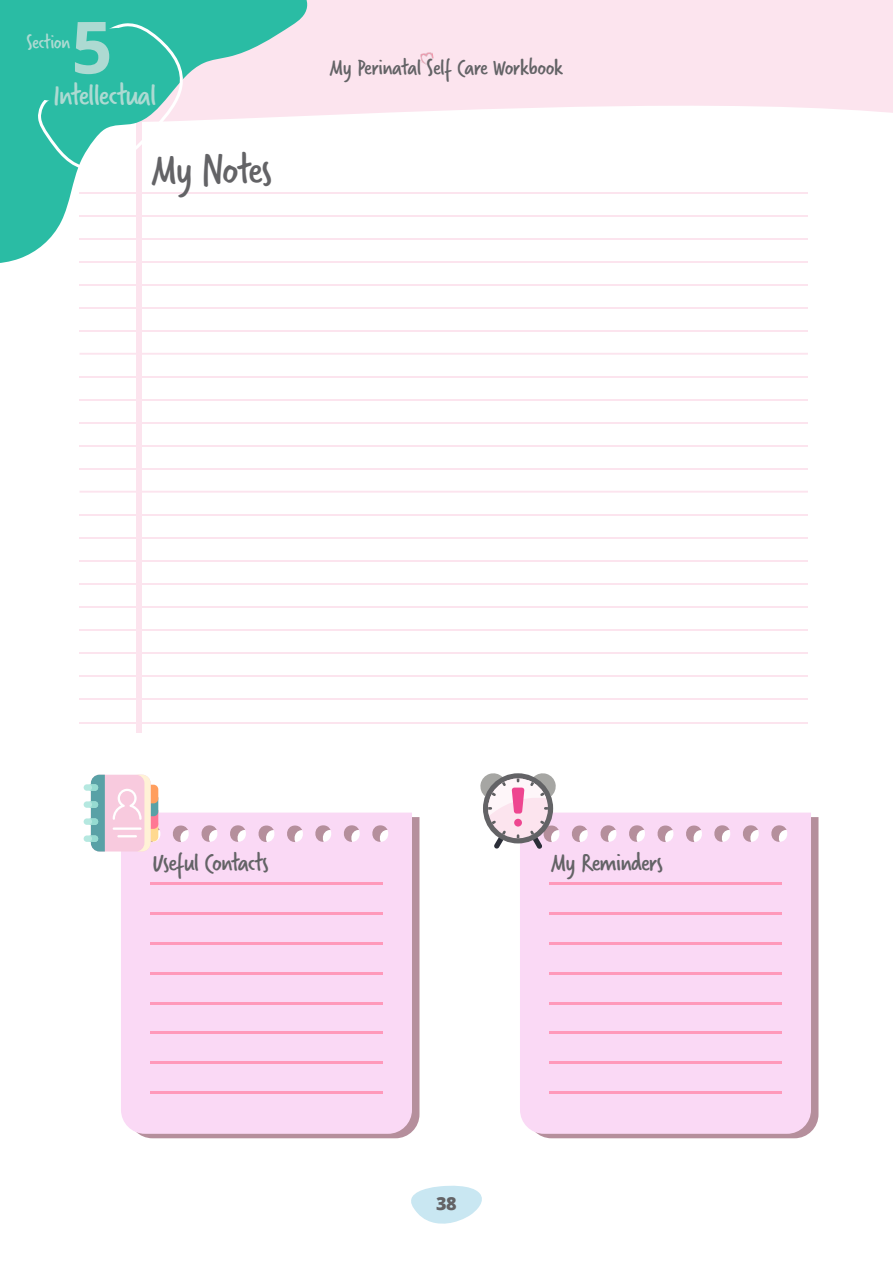
<style>
.page{position:relative;width:893px;height:1263px;background:#fff}
.page>*{position:absolute;margin:0;border:0;box-sizing:border-box;transform-origin:0 0}
.Title_60_pt{font:700 72px "Open Sans";color:#addad2}
.Title_80_pt{font:45px "Verveine";letter-spacing:-.03em;color:#636366}
.Title_80_pt-2{font:32.4px "Verveine";letter-spacing:-.03em;color:#addad2}
.Title_80_pt-3{font:27px "Verveine";letter-spacing:-.03em;color:#636366}
.t1{font:24px "Verveine";letter-spacing:-.02em;color:#636366}
.Title_60_pt-2{font:21.6px "Verveine";letter-spacing:-.03em;color:#addad2}
.t2{font:800 18px "Open Sans";color:#636366}
</style>
<div class="page">
<div style="left:308px;top:0;width:585px;height:116px;background:#fce4ee"></div>
<hr style="left:79px;top:192px;width:729px;height:2px;background:#fce4ee">
<hr style="left:79px;top:215px;width:729px;height:2px;background:#fce4ee">
<hr style="left:79px;top:238px;width:729px;height:2px;background:#fce4ee">
<hr style="left:79px;top:261px;width:729px;height:2px;background:#fce4ee">
<hr style="left:79px;top:284px;width:729px;height:2px;background:#fce4ee">
<hr style="left:79px;top:307px;width:729px;height:2px;background:#fce4ee">
<hr style="left:79px;top:330px;width:729px;height:2px;background:#fce4ee">
<svg style="left:79px;top:353px;width:729px;height:2px"></svg>
<hr style="left:79px;top:376px;width:729px;height:2px;background:#fce4ee">
<hr style="left:79px;top:399px;width:729px;height:2px;background:#fce4ee">
<hr style="left:79px;top:445px;width:729px;height:2px;background:#fce4ee">
<hr style="left:79px;top:468px;width:729px;height:2px;background:#fce4ee">
<svg style="left:79px;top:491px;width:729px;height:2px"></svg>
<hr style="left:79px;top:514px;width:729px;height:2px;background:#fce4ee">
<hr style="left:79px;top:537px;width:729px;height:2px;background:#fce4ee">
<hr style="left:79px;top:560px;width:729px;height:2px;background:#fce4ee">
<hr style="left:79px;top:583px;width:729px;height:2px;background:#fce4ee">
<hr style="left:79px;top:606px;width:729px;height:2px;background:#fce4ee">
<hr style="left:79px;top:629px;width:729px;height:1px;background:#fce4ee">
<hr style="left:79px;top:652px;width:729px;height:1px;background:#fce4ee">
<hr style="left:79px;top:675px;width:729px;height:1px;background:#fce4ee">
<hr style="left:79px;top:698px;width:729px;height:1px;background:#fce4ee">
<div style="left:136px;top:121px;width:5px;height:611px;background:#fce4ee"></div>
<hr style="left:79px;top:722px;width:729px;height:1px;background:#fce4ee">
<hr style="left:79px;top:422px;width:729px;height:2px;background:#fce4ee">
<svg style="left:411px;top:1185px;width:71px;height:39px"></svg>
<img style="left:420px;top:52px;width:15px;height:14px">
<div style="left:139px;top:817px;width:280px;height:321px;background:#b58f9c"></div>
<div style="left:121px;top:812px;width:291px;height:322px;background:#fad9f5"></div>
<hr style="left:150px;top:882px;width:233px;height:3px;background:#ff99ba">
<hr style="left:150px;top:912px;width:233px;height:3px;background:#ff99ba">
<hr style="left:150px;top:942px;width:233px;height:3px;background:#ff99ba">
<hr style="left:150px;top:972px;width:233px;height:2px;background:#ff99ba">
<hr style="left:150px;top:1002px;width:233px;height:2px;background:#ff99ba">
<hr style="left:150px;top:1031px;width:233px;height:3px;background:#ff99ba">
<hr style="left:150px;top:1061px;width:233px;height:3px;background:#ff99ba">
<hr style="left:150px;top:1091px;width:233px;height:2px;background:#ff99ba">
<div style="left:91px;top:775px;width:60px;height:76px;background:#f8cade;border-radius:9px"></div>
<div style="left:84px;top:784px;width:14px;height:7px;background:#b5e8e0;border-radius:3px"></div>
<div style="left:84px;top:801px;width:14px;height:7px;background:#b5e8e0;border-radius:3px"></div>
<div style="left:84px;top:818px;width:14px;height:7px;background:#b5e8e0;border-radius:3px"></div>
<div style="left:84px;top:835px;width:14px;height:7px;background:#b5e8e0;border-radius:3px"></div>
<svg style="left:89px;top:775px;width:16px;height:76px"></svg>
<svg style="left:113px;top:775px;width:45px;height:76px"></svg>
<hr style="left:113px;top:827px;width:29px;height:3px;background:#fff">
<hr style="left:117px;top:835px;width:20px;height:2px;background:#fff">
<div style="left:538px;top:817px;width:280px;height:321px;background:#b58f9c"></div>
<div style="left:520px;top:812px;width:291px;height:322px;background:#fad9f5"></div>
<hr style="left:549px;top:882px;width:233px;height:3px;background:#ff99ba">
<hr style="left:549px;top:912px;width:233px;height:3px;background:#ff99ba">
<hr style="left:549px;top:942px;width:233px;height:3px;background:#ff99ba">
<hr style="left:549px;top:972px;width:233px;height:2px;background:#ff99ba">
<hr style="left:549px;top:1002px;width:233px;height:2px;background:#ff99ba">
<hr style="left:549px;top:1031px;width:233px;height:3px;background:#ff99ba">
<hr style="left:549px;top:1061px;width:233px;height:3px;background:#ff99ba">
<hr style="left:549px;top:1091px;width:233px;height:2px;background:#ff99ba">
<svg style="left:480px;top:773px;width:76px;height:76px"></svg>
<div style="left:514px;top:819px;width:8px;height:7px;background:#ee4690;border-radius:50%"></div>
<svg style="left:0;top:0;width:308px;height:264px"></svg>
<svg style="left:6px;top:20px;width:178px;height:150px"></svg>
<p class="Title_60_pt" style="left:71px;top:-3px;width:43px">5</p>
<p class="Title_60_pt-2" style="left:26px;top:27px;width:45px">Section</p>
<p class="Title_80_pt-2" style="left:54px;top:73px;width:104px">Intellectual</p>
<p class="Title_80_pt" style="left:152px;top:138px;width:122px">My Notes</p>
<p class="t1" style="left:330px;top:50px;width:235px">My Perinatal Self Care Workbook</p>
<p class="Title_80_pt-3" style="left:152px;top:843px;width:118px">Useful Contacts</p>
<p class="Title_80_pt-3" style="left:551px;top:843px;width:113px">My Reminders</p>
<p class="t2" style="left:436px;top:1190px;width:22px">38</p>
</div>
